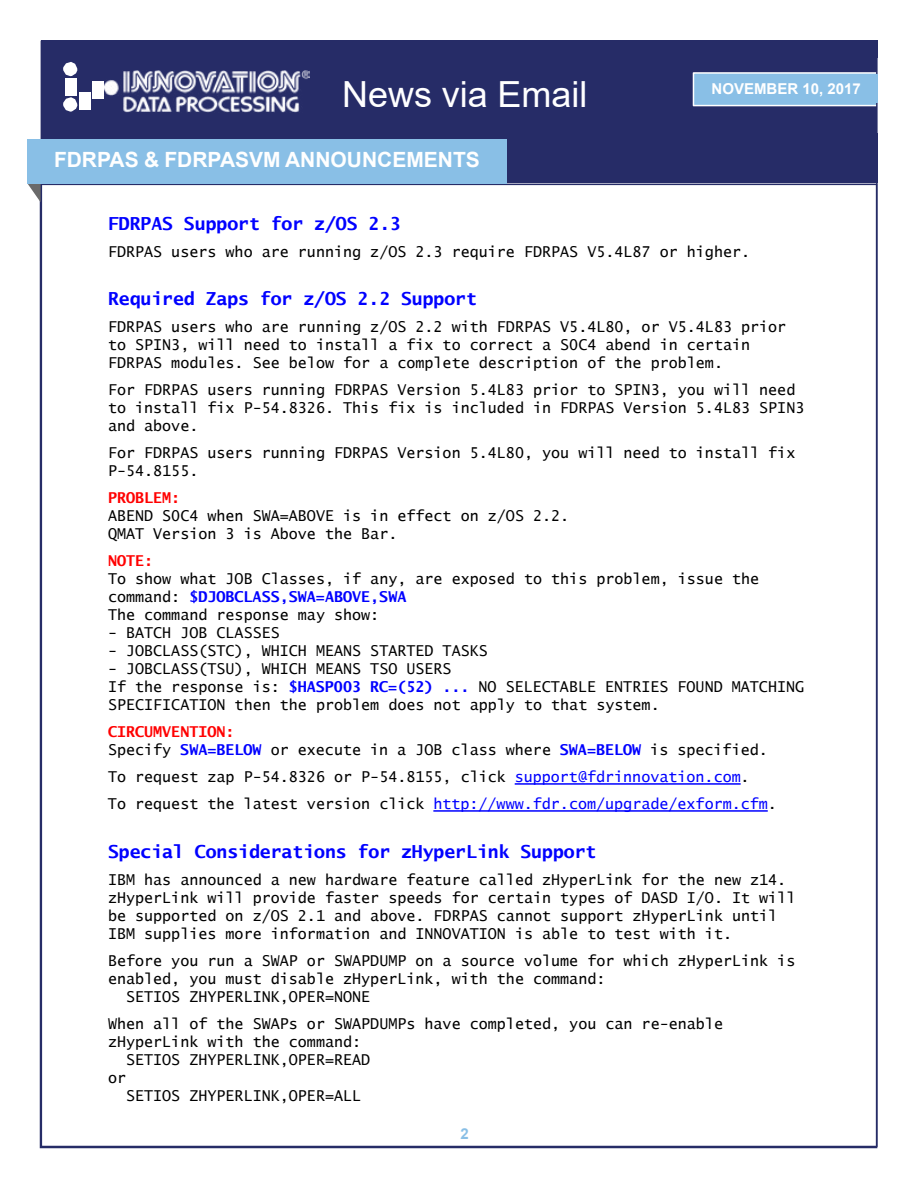
<style>
.page{position:relative;width:918px;height:1188px;background:#fff}
.page>*{position:absolute;margin:0;border:0;box-sizing:border-box;transform-origin:0 0}
.t1{font:36px "Arial";color:#fff}
.t2{font:700 21px "Arial";color:#fff}
.t3{font:700 18px "Lucida Sans Typewriter";color:#00f}
.t4{font:15px/18px "Lucida Sans Typewriter";color:#000}
.t5{font:700 15px "Arial";color:#fff}
.t6{font:700 15px "Lucida Sans Typewriter";color:#f00}
.t7{font:700 15px "Arial";color:#89bfe6}
.s1{font-weight:700;color:#00f}
.s2{font-weight:700;color:#f00}
.s3{color:#00f}
</style>
<div class="page">
<div style="left:41px;top:40px;width:837px;height:143px;background:#262c67"></div>
<img style="left:105px;top:70px;width:204px;height:43px">
<svg style="left:63px;top:62px;width:14px;height:14px"></svg>
<svg style="left:63px;top:97px;width:14px;height:15px"></svg>
<div style="left:65px;top:78px;width:11px;height:18px;background:#fff"></div>
<div style="left:79px;top:92px;width:11px;height:18px;background:#fff"></div>
<div style="left:92px;top:81px;width:11px;height:18px;background:#fff"></div>
<div style="left:693px;top:72px;width:193px;height:34px;border:2px solid #fff"></div>
<div style="left:878px;top:59px;width:23px;height:74px;background:#fff"></div>
<svg style="left:28px;top:184px;width:13px;height:18px"></svg>
<div style="left:695px;top:74px;width:183px;height:29px;background:#89bfe6"></div>
<div style="left:27px;top:139px;width:480px;height:45px;background:#89bfe6"></div>
<hr style="left:515px;top:783px;width:226px;height:2px;background:#00f">
<hr style="left:433px;top:810px;width:335px;height:2px;background:#00f">
<h1 class="t1" style="left:342px;top:69px;width:247px">News via Email</h1>
<h2 class="t2" style="left:54px;top:145px;width:427px">FDRPAS &amp; FDRPASVM ANNOUNCEMENTS</h2>
<p class="t5" style="left:712px;top:78px;width:151px">NOVEMBER 10, 2017</p>
<p class="t3" style="left:108px;top:213px;width:295px">FDRPAS Support for z/OS 2.3</p>
<p class="t4" style="left:108px;top:242px;width:644px">FDRPAS users who are running z/OS 2.3 require FDRPAS V5.4L87 or higher.</p>
<p class="t3" style="left:108px;top:289px;width:371px">Required Zaps for z/OS 2.2 Support</p>
<p class="t4" style="left:108px;top:318px;width:680px">FDRPAS users who are running z/OS 2.2 with FDRPAS V5.4L80, or V5.4L83 prior to SPIN3, will need to install a fix to correct a S0C4 abend in certain<br>FDRPAS modules. See below for a complete description of the problem.</p>
<p class="t4" style="left:108px;top:381px;width:698px">For FDRPAS users running FDRPAS Version 5.4L83 prior to SPIN3, you will need to install fix P-54.8326. This fix is included in FDRPAS Version 5.4L83 SPIN3 and above.</p>
<p class="t4" style="left:108px;top:444px;width:689px">For FDRPAS users running FDRPAS Version 5.4L80, you will need to install fix<br>P-54.8155.</p>
<p class="t6" style="left:108px;top:490px;width:74px">PROBLEM:</p>
<p class="t4" style="left:108px;top:507px;width:463px">ABEND S0C4 when SWA=ABOVE is in effect on z/OS 2.2.<br>QMAT Version 3 is Above the Bar.</p>
<p class="t6" style="left:108px;top:553px;width:47px">NOTE:</p>
<p class="t4" style="left:108px;top:570px;width:653px">To show what JOB Classes, if any, are exposed to this problem, issue the command: <span class="s1">$DJOBCLASS,SWA=ABOVE,SWA<br></span>The command response may show:</p>
<p class="t4" style="left:108px;top:624px;width:173px">- BATCH JOB CLASSES</p>
<p class="t4" style="left:108px;top:642px;width:381px">- JOBCLASS(STC), WHICH MEANS STARTED TASKS</p>
<p class="t4" style="left:108px;top:660px;width:698px">- JOBCLASS(TSU), WHICH MEANS TSO USERS<br>If the response is: <span class="s1">$HASP003 RC=(52) ...</span> NO SELECTABLE ENTRIES FOUND MATCHING<br>SPECIFICATION then the problem does not apply to that system.</p>
<p class="t4" style="left:108px;top:723px;width:661px"><span class="s2">CIRCUMVENTION:<br></span>Specify <span class="s1">SWA=BELOW</span> or execute in a JOB class where <span class="s1">SWA=BELOW</span> is specified.</p>
<p class="t4" style="left:108px;top:764px;width:670px;line-height:27px">To request zap P-54.8326 or P-54.8155, click <span class="s3">support@fdrinnovation.com</span>.<br>To request the latest version click <span class="s3">http://www.fdr.com/upgrade/exform.cfm</span>.</p>
<p class="t3" style="left:108px;top:841px;width:490px">Special Considerations for zHyperLink Support</p>
<p class="t4" style="left:108px;top:871px;width:689px">IBM has announced a new hardware feature called zHyperLink for the new z14. zHyperLink will provide faster speeds for certain types of DASD I/O. It will be supported on z/OS 2.1 and above. FDRPAS cannot support zHyperLink until IBM supplies more information and INNOVATION is able to test with it.</p>
<p class="t4" style="left:108px;top:952px;width:689px">Before you run a SWAP or SWAPDUMP on a source volume for which zHyperLink is</p>
<p class="t4" style="left:108px;top:970px;width:499px">enabled, you must disable zHyperLink, with the command:</p>
<p class="t4" style="left:126px;top:988px;width:246px">SETIOS ZHYPERLINK,OPER=NONE</p>
<p class="t4" style="left:108px;top:1015px;width:617px">When all of the SWAPs or SWAPDUMPs have completed, you can re-enable</p>
<p class="t4" style="left:108px;top:1033px;width:255px">zHyperLink with the command:</p>
<p class="t4" style="left:126px;top:1051px;width:246px">SETIOS ZHYPERLINK,OPER=READ</p>
<p class="t4" style="left:108px;top:1069px;width:20px">or</p>
<p class="t4" style="left:126px;top:1087px;width:237px">SETIOS ZHYPERLINK,OPER=ALL</p>
<p class="t7" style="left:461px;top:1124px;width:10px">2</p>
</div>
